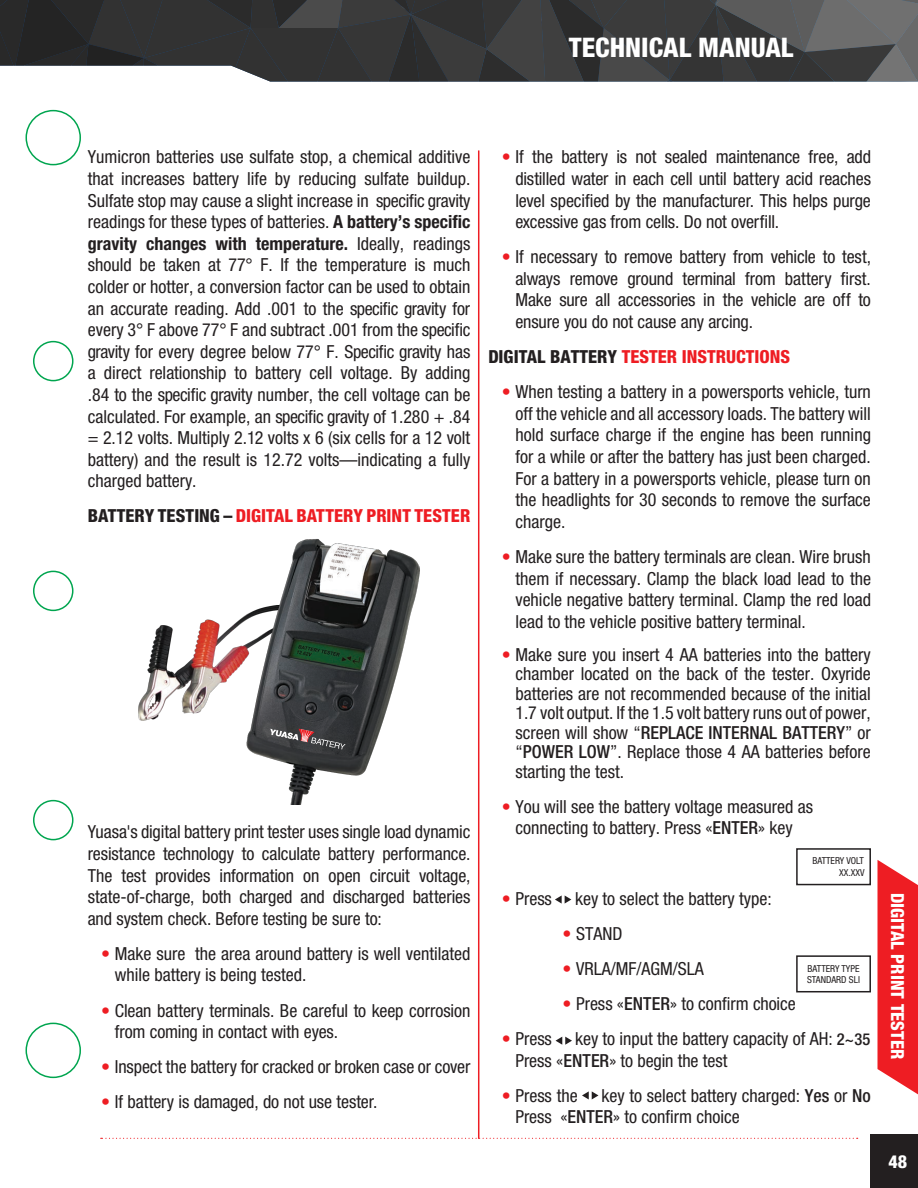
<style>
.page{position:relative;width:918px;height:1188px;background:#fff}
.page>*{position:absolute;margin:0;border:0;box-sizing:border-box;transform-origin:0 0}
.t1{font:800 condensed 27px "Helvetica Neue LT Std";color:#fff}
.Copy__space{font:condensed 18px/21.6px "Helvetica Neue LT Std";color:#231f20;text-align:justify}
.Copy__space-2{font:800 condensed 18px "Helvetica Neue LT Std";color:#ee1d23}
.Copy__space-3{font:800 condensed 18px "Helvetica Neue LT Std";color:#231f20}
.t2{font:800 condensed 18px "Helvetica Neue LT Std";color:#fff}
.t3{font:condensed 9.6px "Helvetica Neue LT Std";color:#231f20}
.s1{font-weight:700}
.s2{color:#231f20}
.s3{font-weight:300;color:#ee1d23}
.s4{font-weight:500}
.s5{font-weight:500;font-size:16.5px}
</style>
<div class="page">
<svg style="left:878px;top:860px;width:40px;height:234px;background:#ef343a"></svg>
<svg style="left:556px;top:1037px;width:16px;height:8px"></svg>
<div style="left:796px;top:848px;width:75px;height:37px;border:2px solid #231f20"></div>
<div style="left:796px;top:955px;width:75px;height:37px;border:2px solid #231f20"></div>
<svg style="left:582px;top:1091px;width:16px;height:9px"></svg>
<img style="left:138px;top:539px;width:282px;height:265px">
<svg style="left:270px;top:729px;width:76px;height:20px;background:#5e5557"></svg>
<svg style="left:555px;top:895px;width:16px;height:9px"></svg>
<svg style="left:0;top:0;width:918px;height:82px;background:#454646"></svg>
<div style="left:871px;top:1134px;width:47px;height:54px;background:#231f20"></div>
<hr style="left:478px;top:150px;width:1px;height:989px;background:#ee1d23">
<svg style="left:101px;top:1138px;width:757px;height:1px"></svg>
<div style="left:25px;top:110px;width:56px;height:55px;border:2px solid #00a54f;border-radius:50%"></div>
<div style="left:25px;top:1023px;width:56px;height:55px;border:2px solid #00a54f;border-radius:50%"></div>
<div style="left:33px;top:800px;width:40px;height:40px;border:2px solid #00a54f;border-radius:50%"></div>
<div style="left:33px;top:571px;width:40px;height:40px;border:2px solid #00a54f;border-radius:50%"></div>
<div style="left:33px;top:341px;width:40px;height:40px;border:2px solid #00a54f;border-radius:50%"></div>
<h1 class="t1" style="left:569px;top:31px;width:41px">TECHNIC</h1>
<h1 class="t1" style="left:663px;top:31px;width:130px">AL MANUAL</h1>
<p class="Copy__space" style="left:88px;top:146px;width:384px">Yumicron batteries use sulfate stop, a chemical additive that increases battery life by reducing sulfate buildup.<br>Sulfate stop may cause a slight increase in specific gravity readings for these types of batteries. <span class="s1">A battery’s specific gravity changes with temperature.</span> Ideally, readings should be taken at 77° F. If the temperature is much colder or hotter, a conversion factor can be used to obtain an accurate reading. Add .001 to the specific gravity for every 3° F above 77° F and subtract .001 from the specific gravity for every degree below 77° F. Specific gravity has a direct relationship to battery cell voltage. By adding .84 to the specific gravity number, the cell voltage can be calculated. For example, an specific gravity of 1.280 + .84 = 2.12 volts. Multiply 2.12 volts x 6 (six cells for a 12 volt battery) and the result is 12.72 volts—indicating a fully charged battery.</p>
<p class="Copy__space-3" style="left:88px;top:505px;width:11px">BATTERY</p>
<p class="Copy__space-3" style="left:158px;top:505px;width:11px">TEST</p>
<p class="Copy__space-2" style="left:194px;top:505px;width:113px"><span class="s2">ING –</span> DIGITA L BATTERY</p>
<p class="Copy__space-2" style="left:366px;top:505px;width:59px">PRINTTESTER</p>
<p class="Copy__space" style="left:88px;top:821px;width:384px">Yuasa's digital battery print tester uses single load dynamic resistance technology to calculate battery performance.<br>The test provides information on open circuit voltage, state-of-charge, both charged and discharged batteries and system check. Before testing be sure to:</p>
<p class="Copy__space" style="left:115px;top:943px;width:357px;text-indent:-14px"><span class="s3">•</span> Make sure the area around battery is well ventilated while battery is being tested.</p>
<p class="Copy__space" style="left:115px;top:999px;width:357px;text-indent:-14px"><span class="s3">•</span> Clean battery terminals. Be careful to keep corrosion from coming in contact with eyes.</p>
<p class="Copy__space" style="left:101px;top:1056px;width:371px"><span class="s3">•</span> Inspect the battery for cracked or broken case or cover</p>
<p class="Copy__space" style="left:101px;top:1091px;width:278px"><span class="s3">•</span> If battery is damaged, do not use tester.</p>
<p class="Copy__space" style="left:515px;top:146px;width:357px;text-indent:-14px"><span class="s3">•</span> If the battery is not sealed maintenance free, add distilled water in each cell until battery acid reaches level specified by the manufacturer. This helps purge excessive gas from cells. Do not overfill.</p>
<p class="Copy__space" style="left:515px;top:246px;width:357px;text-indent:-14px"><span class="s3">•</span> If necessary to remove battery from vehicle to test, always remove ground terminal from battery first.<br>Make sure all accessories in the vehicle are off to ensure you do not cause any arcing.</p>
<p class="Copy__space-3" style="left:488px;top:346px;width:73px">DIGITA L BATTERY</p>
<p class="Copy__space-2" style="left:622px;top:346px;width:11px">TESTER</p>
<p class="Copy__space-2" style="left:682px;top:346px;width:27px">INSTRU</p>
<p class="Copy__space-2" style="left:736px;top:346px;width:54px">CTIONS</p>
<p class="Copy__space" style="left:515px;top:381px;width:357px;text-indent:-14px"><span class="s3">•</span> When testing a battery in a powersports vehicle, turn off the vehicle and all accessory loads. The battery will hold surface charge if the engine has been running for a while or after the battery has just been charged.<br>For a battery in a powersports vehicle, please turn on the headlights for 30 seconds to remove the surface charge.</p>
<p class="Copy__space" style="left:515px;top:546px;width:357px;text-indent:-14px"><span class="s3">•</span> Make sure the battery terminals are clean. Wire brush them if necessary. Clamp the black load lead to the vehicle negative battery terminal. Clamp the red load lead to the vehicle positive battery terminal.</p>
<p class="Copy__space" style="left:515px;top:644px;width:357px;line-height:19.5px;text-indent:-14px"><span class="s3">•</span> Make sure you insert 4 AA batteries into the battery chamber located on the back of the tester. Oxyride batteries are not recommended because of the initial 1.7 volt output. If the 1.5 volt battery runs out of power, screen will show “<span class="s4">REPLACE INTERNAL BATTERY</span>” or “<span class="s4">POWER LOW</span>”. Replace those 4 AA batteries before starting the test.</p>
<p class="Copy__space" style="left:502px;top:796px;width:313px;text-align:center"><span class="s3">•</span> You will see the battery voltage measured as connecting to battery. Press «<span class="s4">ENTER</span>» key</p>
<p class="t3" style="left:812px;top:855px;width:53px">BATTERY VOLT</p>
<p class="t3" style="left:839px;top:867px;width:27px">XX.XXV</p>
<p class="Copy__space" style="left:502px;top:887px;width:52px"><span class="s3">•</span> Press</p>
<p class="Copy__space" style="left:575px;top:887px;width:198px">key to select the battery type:</p>
<p class="Copy__space" style="left:563px;top:922px;width:61px"><span class="s3">•</span> STAND</p>
<p class="Copy__space" style="left:563px;top:958px;width:143px"><span class="s3">•</span> VRLA/MF/AGM/SLA</p>
<p class="Copy__space" style="left:563px;top:993px;width:235px"><span class="s3">•</span> Press «<span class="s4">ENTER</span>» to confirm choice</p>
<p class="Copy__space" style="left:502px;top:1028px;width:52px"><span class="s3">•</span> Press</p>
<p class="t3" style="left:808px;top:963px;width:53px">BATTERY TYPE</p>
<p class="t3" style="left:807px;top:974px;width:54px">STANDARD SLI</p>
<p class="Copy__space" style="left:515px;top:1028px;width:357px;text-indent:60px">key to input the battery capacity of AH: <span class="s5">2~35<br></span>Press «<span class="s4">ENTER</span>» to begin the test</p>
<p class="Copy__space" style="left:502px;top:1084px;width:77px"><span class="s3">•</span> Press the</p>
<p class="Copy__space" style="left:515px;top:1084px;width:357px;text-indent:86px">key to select battery charged: <span class="s4">Yes</span> or <span class="s4">No<br></span>Press «<span class="s4">ENTER</span>» to confirm choice</p>
<p class="t2" style="left:909px;top:893px;width:167px;rotate:90deg">DIGITAL PRINT TESTER</p>
<p class="t2" style="left:888px;top:1150px;width:20px">48</p>
</div>
